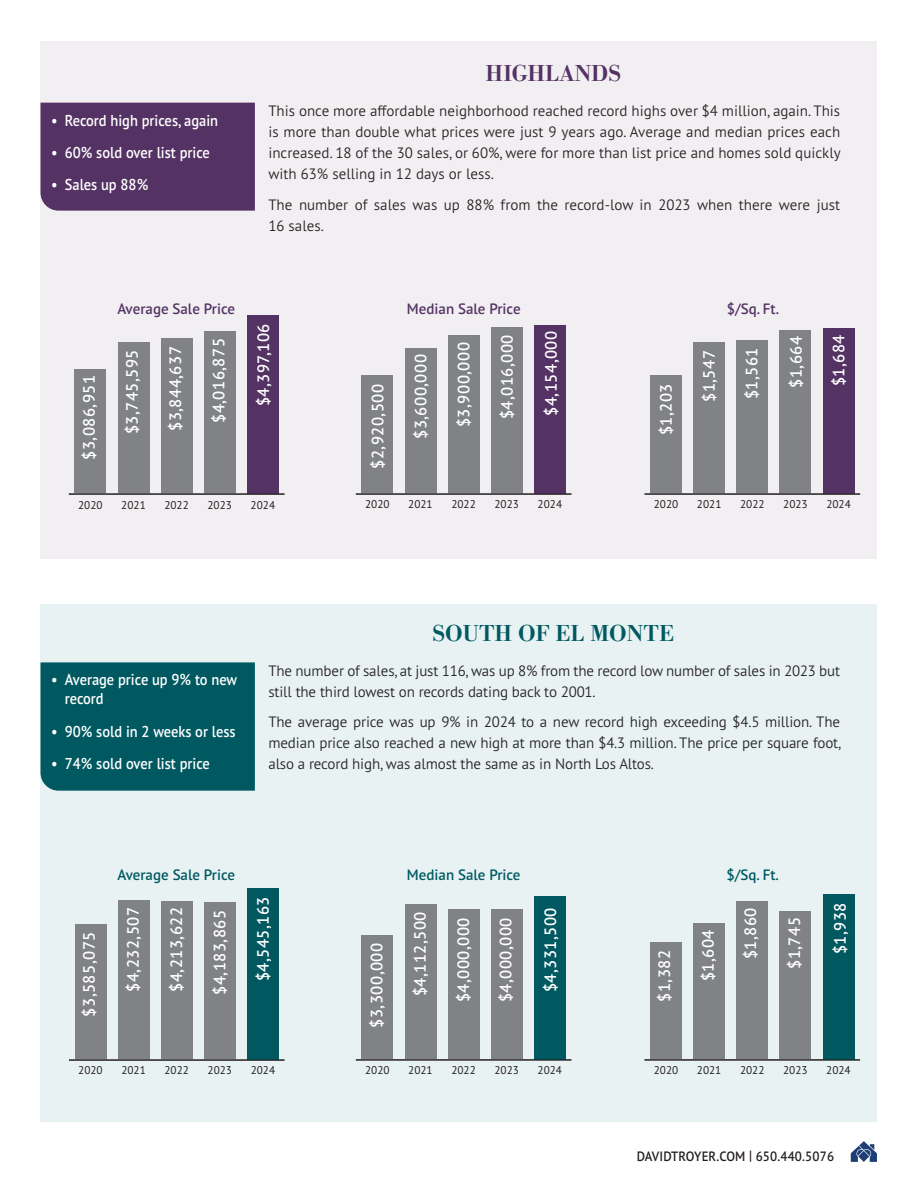
<style>
.page{position:relative;width:918px;height:1188px;background:#fff}
.page>*{position:absolute;margin:0;border:0;box-sizing:border-box;transform-origin:0 0}
.sub{font:500 24px "Bodoni URW";color:#005961}
.sub-2{font:500 24px "Bodoni URW";color:#543264}
.t1{font:600 16.5px "PT Sans Pro";letter-spacing:.025em;color:#fff}
.t2{font:600 15.75px/18.9px "PT Sans Pro";color:#fff;scale:.92 1}
.Body_Text{font:300 15px/21px "PT Sans Pro";letter-spacing:-.01em;color:#231f20}
.t3{font:600 15px "PT Sans Pro";color:#005961}
.t4{font:600 15px "PT Sans Pro";color:#543264}
.Body_Text-2{font:600 13.5px "PT Sans Pro";letter-spacing:.01em;color:#231f20;scale:.95 1}
.t5{font:11.25px "PT Sans Pro";color:#231f20}
</style>
<div class="page">
<div style="left:40px;top:605px;width:838px;height:517px;background:#e8f2f3"></div>
<div style="left:40px;top:41px;width:838px;height:517px;background:#f1eff2"></div>
<div style="left:75px;top:925px;width:31px;height:135px;background:#808285"></div>
<div style="left:118px;top:900px;width:31px;height:160px;background:#808285"></div>
<div style="left:161px;top:901px;width:31px;height:159px;background:#808285"></div>
<div style="left:204px;top:902px;width:31px;height:158px;background:#808285"></div>
<div style="left:247px;top:889px;width:31px;height:171px;background:#005961"></div>
<hr style="left:69px;top:1060px;width:216px;height:1px;background:#231f20">
<div style="left:362px;top:935px;width:31px;height:125px;background:#808285"></div>
<div style="left:405px;top:905px;width:31px;height:155px;background:#808285"></div>
<div style="left:448px;top:909px;width:31px;height:151px;background:#808285"></div>
<div style="left:491px;top:909px;width:31px;height:151px;background:#808285"></div>
<div style="left:534px;top:897px;width:31px;height:163px;background:#005961"></div>
<hr style="left:356px;top:1060px;width:215px;height:1px;background:#231f20">
<div style="left:651px;top:942px;width:31px;height:118px;background:#808285"></div>
<div style="left:694px;top:923px;width:31px;height:137px;background:#808285"></div>
<div style="left:737px;top:901px;width:31px;height:159px;background:#808285"></div>
<div style="left:780px;top:911px;width:31px;height:149px;background:#808285"></div>
<div style="left:823px;top:895px;width:31px;height:165px;background:#005961"></div>
<hr style="left:645px;top:1060px;width:215px;height:1px;background:#231f20">
<div style="left:75px;top:369px;width:31px;height:125px;background:#808285"></div>
<div style="left:118px;top:342px;width:31px;height:152px;background:#808285"></div>
<div style="left:161px;top:338px;width:31px;height:156px;background:#808285"></div>
<div style="left:204px;top:331px;width:31px;height:163px;background:#808285"></div>
<div style="left:247px;top:316px;width:31px;height:178px;background:#543264"></div>
<hr style="left:69px;top:494px;width:215px;height:1px;background:#231f20">
<div style="left:362px;top:376px;width:31px;height:118px;background:#808285"></div>
<div style="left:405px;top:348px;width:31px;height:146px;background:#808285"></div>
<div style="left:448px;top:336px;width:31px;height:158px;background:#808285"></div>
<div style="left:491px;top:328px;width:31px;height:166px;background:#808285"></div>
<div style="left:534px;top:326px;width:31px;height:168px;background:#543264"></div>
<hr style="left:356px;top:494px;width:215px;height:1px;background:#231f20">
<div style="left:651px;top:376px;width:31px;height:118px;background:#808285"></div>
<div style="left:694px;top:342px;width:31px;height:152px;background:#808285"></div>
<div style="left:737px;top:341px;width:31px;height:153px;background:#808285"></div>
<div style="left:780px;top:330px;width:31px;height:164px;background:#808285"></div>
<div style="left:823px;top:329px;width:31px;height:165px;background:#543264"></div>
<hr style="left:645px;top:494px;width:215px;height:1px;background:#231f20">
<div style="left:40px;top:103px;width:215px;height:108px;background:#543264"></div>
<div style="left:40px;top:662px;width:215px;height:129px;background:#005961"></div>
<svg style="left:851px;top:1141px;width:26px;height:21px"></svg>
<p class="t2" style="left:51px;top:110px;width:183px">• Record high prices, again</p>
<p class="t2" style="left:51px;top:143px;width:174px">• 60% sold over list price</p>
<p class="t2" style="left:51px;top:175px;width:107px">• Sales up 88%</p>
<p class="sub-2" style="left:486px;top:59px;width:137px">HIGHLANDS</p>
<p class="Body_Text" style="left:268px;top:100px;width:574px;text-align:justify">This once more affordable neighborhood reached record highs over $4 million, again. This is more than double what prices were just 9 years ago. Average and median prices each increased. 18 of the 30 sales, or 60%, were for more than list price and homes sold quickly with 63% selling in 12 days or less.</p>
<p class="Body_Text" style="left:268px;top:193px;width:573px">The number of sales was up 88% from the record-low in 2023 when there were just<br>16 sales.</p>
<p class="t1" style="left:78px;top:460px;width:86px;rotate:-90deg">$3,086,951</p>
<p class="t4" style="left:117px;top:299px;width:119px">Average Sale Price</p>
<p class="t4" style="left:727px;top:299px;width:54px">$/Sq. Ft.</p>
<p class="t1" style="left:253px;top:406px;width:84px;rotate:-90deg">$4,397,106</p>
<p class="t4" style="left:407px;top:299px;width:115px">Median Sale Price</p>
<p class="t1" style="left:540px;top:416px;width:86px;rotate:-90deg">$4,154,000</p>
<p class="t1" style="left:208px;top:423px;width:86px;rotate:-90deg">$4,016,875</p>
<p class="t1" style="left:496px;top:419px;width:86px;rotate:-90deg">$4,016,000</p>
<p class="t1" style="left:785px;top:388px;width:53px;rotate:-90deg">$1,664</p>
<p class="t1" style="left:410px;top:439px;width:86px;rotate:-90deg">$3,600,000</p>
<p class="t1" style="left:453px;top:427px;width:86px;rotate:-90deg">$3,900,000</p>
<p class="t1" style="left:121px;top:434px;width:86px;rotate:-90deg">$3,745,595</p>
<p class="t1" style="left:165px;top:431px;width:86px;rotate:-90deg">$3,844,637</p>
<p class="t1" style="left:698px;top:402px;width:53px;rotate:-90deg">$1,547</p>
<p class="t1" style="left:741px;top:399px;width:53px;rotate:-90deg">$1,561</p>
<p class="t1" style="left:655px;top:435px;width:53px;rotate:-90deg">$1,203</p>
<p class="t1" style="left:367px;top:469px;width:86px;rotate:-90deg">$2,920,500</p>
<p class="t1" style="left:828px;top:386px;width:53px;rotate:-90deg">$1,684</p>
<p class="t5" style="left:78px;top:497px;width:26px">2020</p>
<p class="t5" style="left:121px;top:497px;width:26px">2021</p>
<p class="t5" style="left:164px;top:497px;width:26px">2022</p>
<p class="t5" style="left:208px;top:497px;width:26px">2023</p>
<p class="t5" style="left:251px;top:497px;width:26px">2024</p>
<p class="t5" style="left:365px;top:497px;width:26px">2020</p>
<p class="t5" style="left:408px;top:497px;width:26px">2021</p>
<p class="t5" style="left:451px;top:497px;width:26px">2022</p>
<p class="t5" style="left:494px;top:497px;width:26px">2023</p>
<p class="t5" style="left:538px;top:497px;width:26px">2024</p>
<p class="t5" style="left:654px;top:497px;width:26px">2020</p>
<p class="t5" style="left:697px;top:497px;width:26px">2021</p>
<p class="t5" style="left:740px;top:497px;width:26px">2022</p>
<p class="t5" style="left:783px;top:497px;width:26px">2023</p>
<p class="t5" style="left:826px;top:497px;width:26px">2024</p>
<p class="t2" style="left:65px;top:670px;width:189px;text-indent:-14px">• Average price up 9% to new record</p>
<p class="t2" style="left:51px;top:721px;width:202px">• 90% sold in 2 weeks or less</p>
<p class="t2" style="left:51px;top:754px;width:174px">• 74% sold over list price</p>
<p class="sub" style="left:433px;top:619px;width:243px">SOUTH OF EL MONTE</p>
<p class="Body_Text" style="left:268px;top:660px;width:573px">The number of sales, at just 116, was up 8% from the record low number of sales in 2023 but still the third lowest on records dating back to 2001.</p>
<p class="Body_Text" style="left:268px;top:711px;width:575px;text-align:justify">The average price was up 9% in 2024 to a new record high exceeding $4.5 million. The median price also reached a new high at more than $4.3 million. The price per square foot, also a record high, was almost the same as in North Los Altos.</p>
<p class="t1" style="left:78px;top:1017px;width:86px;rotate:-90deg">$3,585,075</p>
<p class="t3" style="left:117px;top:865px;width:119px">Average Sale Price</p>
<p class="t3" style="left:727px;top:865px;width:54px">$/Sq. Ft.</p>
<p class="t1" style="left:252px;top:981px;width:86px;rotate:-90deg">$4,545,163</p>
<p class="t3" style="left:407px;top:865px;width:115px">Median Sale Price</p>
<p class="t1" style="left:122px;top:992px;width:86px;rotate:-90deg">$4,232,507</p>
<p class="t1" style="left:166px;top:992px;width:86px;rotate:-90deg">$4,213,622</p>
<p class="t1" style="left:740px;top:959px;width:53px;rotate:-90deg">$1,860</p>
<p class="t1" style="left:540px;top:992px;width:86px;rotate:-90deg">$4,331,500</p>
<p class="t1" style="left:209px;top:995px;width:86px;rotate:-90deg">$4,183,865</p>
<p class="t1" style="left:495px;top:1002px;width:86px;rotate:-90deg">$4,000,000</p>
<p class="t1" style="left:784px;top:969px;width:53px;rotate:-90deg">$1,745</p>
<p class="t1" style="left:409px;top:996px;width:86px;rotate:-90deg">$4,112,500</p>
<p class="t1" style="left:453px;top:1002px;width:86px;rotate:-90deg">$4,000,000</p>
<p class="t1" style="left:697px;top:981px;width:53px;rotate:-90deg">$1,604</p>
<p class="t1" style="left:366px;top:1028px;width:86px;rotate:-90deg">$3,300,000</p>
<p class="t1" style="left:654px;top:1002px;width:53px;rotate:-90deg">$1,382</p>
<p class="t1" style="left:829px;top:954px;width:53px;rotate:-90deg">$1,938</p>
<p class="t5" style="left:78px;top:1063px;width:26px">2020</p>
<p class="t5" style="left:121px;top:1063px;width:26px">2021</p>
<p class="t5" style="left:164px;top:1063px;width:26px">2022</p>
<p class="t5" style="left:208px;top:1063px;width:26px">2023</p>
<p class="t5" style="left:251px;top:1063px;width:26px">2024</p>
<p class="t5" style="left:365px;top:1063px;width:26px">2020</p>
<p class="t5" style="left:408px;top:1063px;width:26px">2021</p>
<p class="t5" style="left:451px;top:1063px;width:26px">2022</p>
<p class="t5" style="left:494px;top:1063px;width:26px">2023</p>
<p class="t5" style="left:538px;top:1063px;width:26px">2024</p>
<p class="t5" style="left:654px;top:1063px;width:26px">2020</p>
<p class="t5" style="left:697px;top:1063px;width:26px">2021</p>
<p class="t5" style="left:740px;top:1063px;width:26px">2022</p>
<p class="t5" style="left:783px;top:1063px;width:26px">2023</p>
<p class="t5" style="left:826px;top:1063px;width:26px">2024</p>
<p class="Body_Text-2" style="left:637px;top:1148px;width:209px">DAVIDTROYER.COM | 650.440.5076</p>
</div>
